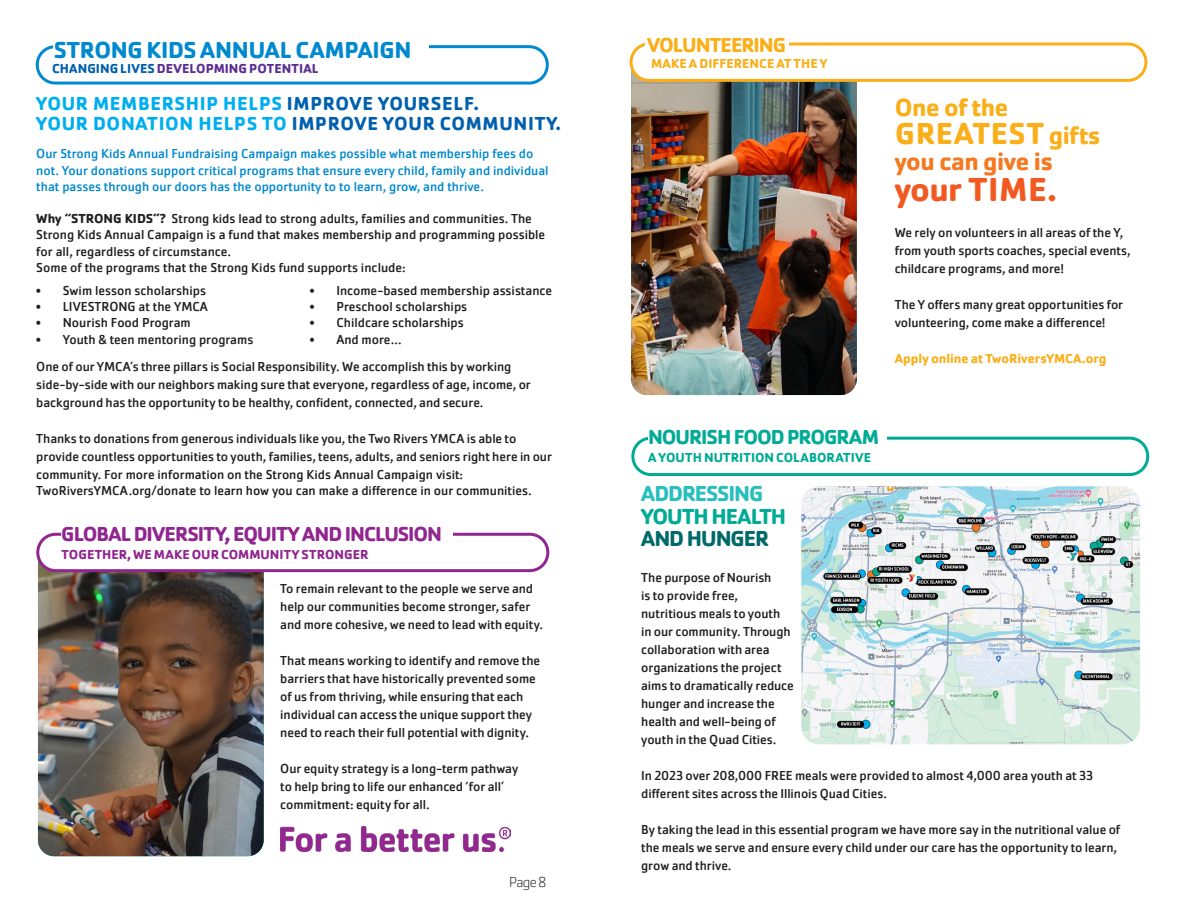
<style>
.page{position:relative;width:1188px;height:918px;background:#fff}
.page>*{position:absolute;margin:0;border:0;box-sizing:border-box;transform-origin:0 0}
.t1{font:700 34.5px "Cachet Pro";letter-spacing:-.005em;color:#f15921}
.t2{font:700 31.5px "Cachet Pro";letter-spacing:.02em;color:#faaf18}
.t3{font:700 25.5px "Cachet Pro";letter-spacing:-.02em;color:#f47921}
.t4{font:700 25.5px "Cachet Pro";letter-spacing:-.015em;color:#faaf18}
.t5{font:700 24px "Cachet Pro";letter-spacing:-.01em;color:#0089cf}
.t6{font:700 22.5px/22.5px "Cachet Pro";letter-spacing:-.045em;color:#00ab95}
.t7{font:700 22.5px "Cachet Pro";letter-spacing:-.045em;color:#016a69}
.t8{font:700 21px "Cachet Pro";letter-spacing:-.045em;color:#90268f}
.t9{font:700 21px "Cachet Pro";letter-spacing:-.05em;color:#00ab95}
.t10{font:700 21px "Cachet Pro";letter-spacing:-.045em;color:#faaf18}
.t11{font:700 19.5px "Cachet Pro";letter-spacing:.035em;color:#0160ae}
.t12{font:700 19.5px "Cachet Pro";letter-spacing:.035em;color:#00aeef}
.t13{font:200 15px "Cachet Pro";color:#231f20}
.t14{font:13.5px/18px "Cachet Pro";letter-spacing:-.005em;color:#231f20}
.t15{font:13.5px/16.2px "Cachet Pro";color:#0089cf}
.t16{font:700 13.5px "Cachet Pro";letter-spacing:-.005em;color:#faaf18}
.t17{font:700 13.5px "Cachet Pro";letter-spacing:.005em;color:#90268f}
.t18{font:700 13.5px "Cachet Pro";letter-spacing:.005em;color:#5b2e91}
.t19{font:700 13.5px "Cachet Pro";letter-spacing:.01em;color:#00ab95}
.s1{color:#0160ae}
.s2{color:#00aeef}
.s3{font-weight:700}
.s4{font-size:25.5px}
.s5{color:#28bfbf}
</style>
<div class="page">
<img style="left:631px;top:71px;width:226px;height:324px">
<div style="left:631px;top:44px;width:515px;height:36px;background:#fff;border-radius:18px"></div>
<div style="left:630px;top:42px;width:517px;height:40px;border:3px solid #faaf18;border-radius:18px"></div>
<div style="left:645px;top:36px;width:143px;height:22px;background:#fff"></div>
<img style="left:38px;top:562px;width:226px;height:294px">
<div style="left:36px;top:45px;width:513px;height:40px;border:3px solid #0089cf;border-radius:18px"></div>
<div style="left:38px;top:534px;width:510px;height:37px;background:#fff;border-radius:18px"></div>
<div style="left:36px;top:533px;width:513px;height:39px;border:3px solid #90268f;border-radius:18px"></div>
<div style="left:53px;top:41px;width:376px;height:33px;background:#fff"></div>
<div style="left:61px;top:526px;width:392px;height:40px;background:#fff"></div>
<img style="left:801px;top:486px;width:339px;height:258px">
<img style="left:280px;top:826px;width:231px;height:25px">
<div style="left:631px;top:437px;width:518px;height:39px;border:3px solid #00ab95;border-radius:18px"></div>
<div style="left:648px;top:429px;width:239px;height:39px;background:#fff"></div>
<p class="t5" style="left:54px;top:35px;width:359px">STRONG KIDS ANNUAL CAMPAIGN</p>
<p class="t18" style="left:52px;top:61px;width:268px"><span class="s1">CHANGING LIVES</span>DEVELOPMING POTENTIAL</p>
<p class="t12" style="left:36px;top:92px;width:445px">YOUR MEMBERSHIP HELPS <span class="s1">IMPROVE YOURSELF.</span></p>
<p class="t11" style="left:36px;top:111px;width:527px"><span class="s2">YOUR DONATION HELPS TO</span> IMPROVE YOUR COMMUNITY.</p>
<p class="t15" style="left:36px;top:146px;width:514px">Our Strong Kids Annual Fundraising Campaign makes possible what membership fees do not. Your donations support critical programs that ensure every child, family and individual that passes through our doors has the opportunity to to learn, grow, and thrive.</p>
<p class="t14" style="left:36px;top:211px;width:510px;line-height:16.2px"><span class="s3">Why “STRONG KIDS”?</span> Strong kids lead to strong adults, families and communities. The<br>Strong Kids Annual Campaign is a fund that makes membership and programming possible for all, regardless of circumstance.</p>
<p class="t14" style="left:36px;top:259px;width:371px">Some of the programs that the Strong Kids fund supports include:</p>
<p class="t14" style="left:36px;top:282px;width:172px">• Swim lesson scholarships</p>
<p class="t14" style="left:36px;top:298px;width:174px">• LIVESTRONG at the YMCA</p>
<p class="t14" style="left:36px;top:314px;width:157px">• Nourish Food Program</p>
<p class="t14" style="left:36px;top:330px;width:219px">• Youth &amp; teen mentoring programs</p>
<p class="t14" style="left:309px;top:282px;width:244px">• Income-based membership assistance</p>
<p class="t14" style="left:309px;top:298px;width:159px">• Preschool scholarships</p>
<p class="t14" style="left:309px;top:314px;width:156px">• Childcare scholarships</p>
<p class="t14" style="left:309px;top:330px;width:94px">• And more…</p>
<p class="t14" style="left:36px;top:358px;width:496px">One of our YMCA’s three pillars is Social Responsibility. We accomplish this by working side-by-side with our neighbors making sure that everyone, regardless of age, income, or background has the opportunity to be healthy, confident, connected, and secure.</p>
<p class="t14" style="left:36px;top:430px;width:517px">Thanks to donations from generous individuals like you, the Two Rivers YMCA is able to provide countless opportunities to youth, families, teens, adults, and seniors right here in our community. For more information on the Strong Kids Annual Campaign visit:</p>
<p class="t14" style="left:36px;top:482px;width:497px">TwoRiversYMCA.org/donate to learn how you can make a difference in our communities.</p>
<p class="t8" style="left:61px;top:521px;width:382px">GLOBAL DIVERSITY, EQUITY AND INCLUSION</p>
<p class="t17" style="left:62px;top:546px;width:309px">TOGETHER, WE MAKE OUR COMMUNITY STRONGER</p>
<p class="t14" style="left:280px;top:579px;width:264px">To remain relevant to the people we serve and help our communities become stronger, safer and more cohesive, we need to lead with equity.</p>
<p class="t14" style="left:280px;top:651px;width:261px">That means working to identify and remove the barriers that have historically prevented some of us from thriving, while ensuring that each individual can access the unique support they need to reach their full potential with dignity.</p>
<p class="t14" style="left:280px;top:759px;width:240px">Our equity strategy is a long-term pathway to help bring to life our enhanced ‘for all’ commitment: equity for all.</p>
<p class="t13" style="left:509px;top:873px;width:38px">Page 8</p>
<p class="t10" style="left:647px;top:32px;width:141px">VOLUNTEERING</p>
<p class="t16" style="left:651px;top:55px;width:178px">MAKE A DIFFERENCE AT THE Y</p>
<p class="t4" style="left:895px;top:91px;width:115px">One of the</p>
<p class="t2" style="left:895px;top:114px;width:207px">GREATEST <span class="s4">gifts</span></p>
<p class="t3" style="left:895px;top:145px;width:160px">you can give is</p>
<p class="t1" style="left:895px;top:168px;width:164px">your TIME.</p>
<p class="t14" style="left:895px;top:224px;width:238px">We rely on volunteers in all areas of the Y, from youth sports coaches, special events, childcare programs, and more!</p>
<p class="t14" style="left:895px;top:296px;width:230px">The Y offers many great opportunities for volunteering, come make a difference!</p>
<p class="t16" style="left:895px;top:350px;width:213px">Apply online at TwoRiversYMCA.org</p>
<p class="t9" style="left:648px;top:424px;width:233px">NOURISH FOOD PROGRAM</p>
<p class="t19" style="left:648px;top:449px;width:224px">A YOUTH NUTRITION COLABORATIVE</p>
<p class="t6" style="left:641px;top:482px;width:147px"><span class="s5">ADDRESSING<br></span>YOUTH HEALTH</p>
<p class="t7" style="left:641px;top:525px;width:129px">AND HUNGER</p>
<p class="t14" style="left:641px;top:569px;width:154px">The purpose of Nourish<br>is to provide free, nutritious meals to youth in our community. Through collaboration with area organizations the project aims to dramatically reduce hunger and increase the health and well-being of youth in the Quad Cities.</p>
<p class="t14" style="left:641px;top:767px;width:453px">In 2023 over 208,000 FREE meals were provided to almost 4,000 area youth at 33 different sites across the Illinois Quad Cities.</p>
<p class="t14" style="left:641px;top:821px;width:481px">By taking the lead in this essential program we have more say in the nutritional value of the meals we serve and ensure every child under our care has the opportunity to learn, grow and thrive.</p>
</div>
